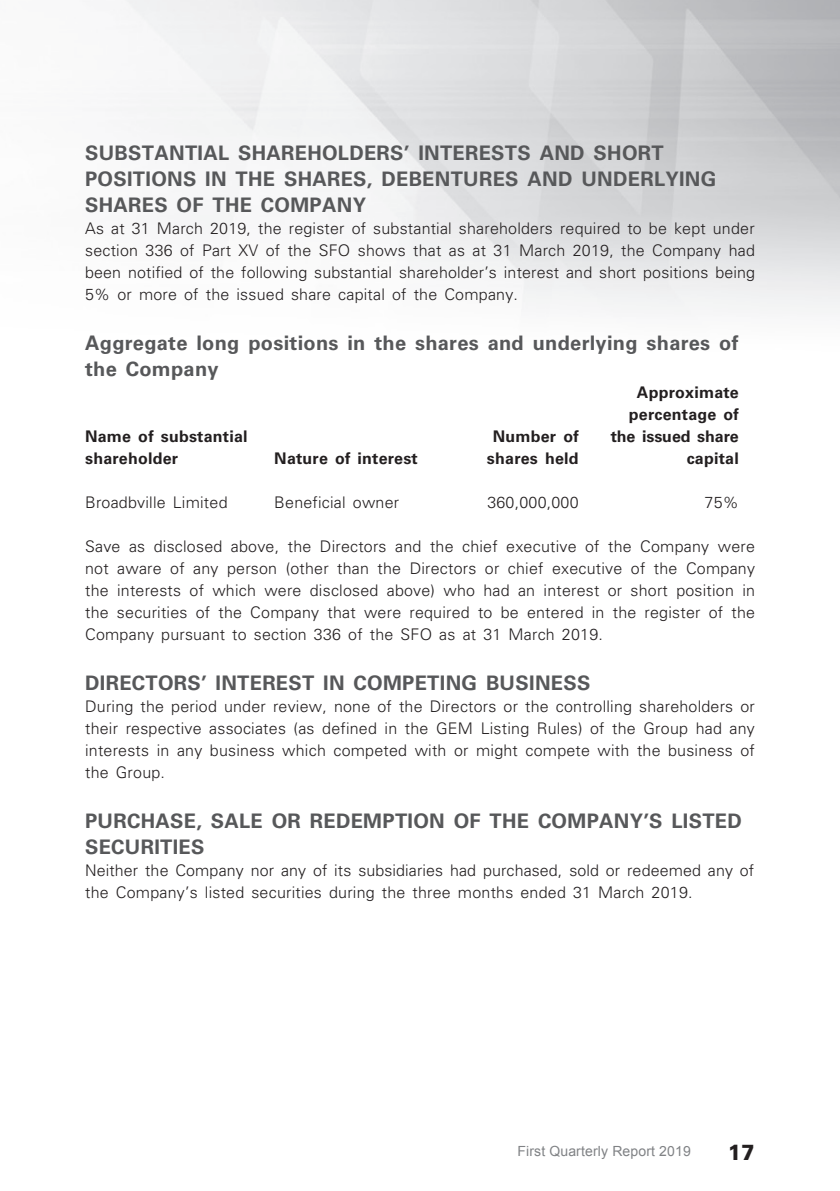
<style>
.page{position:relative;width:840px;height:1191px;background:#fff}
.page>*{position:absolute;margin:0;border:0;box-sizing:border-box;transform-origin:0 0}
.t1{font:900 22px "Univers LT Std";color:#231f20;scale:.9 1}
._03_H1{font:700 20px/26px "Univers LT Std";letter-spacing:.015em;color:#57585a}
._04___H2{font:700 20px/26px "Univers LT Std";letter-spacing:.015em;color:#57585a}
._11_P0{font:300 16px/22px "Univers LT Std";letter-spacing:.015em;color:#231f20;text-align:justify}
._01_Body_Text{font:700 16px/22px "Univers LT Std";letter-spacing:.015em;color:#231f20;text-align:center}
._15_Table_Stub{font:700 16px/22px "Univers LT Std";letter-spacing:.015em;color:#231f20}
._15_Table_Stub-2{font:300 16px "Univers LT Std";letter-spacing:.015em;color:#231f20}
._01_Body_Text-2{font:300 16px "Univers LT Std";letter-spacing:.015em;color:#231f20}
.t2{font:14px "Arial";letter-spacing:.01em;color:#808285}
</style>
<div class="page">
<p class="_03_H1" style="left:85px;top:140px;width:632px">SUBSTANTIAL SHAREHOLDERS’ INTERESTS AND SHORT<br>POSITIONS IN THE SHARES, DEBENTURES AND UNDERLYING<br>SHARES OF THE COMPANY</p>
<p class="_11_P0" style="left:85px;top:217px;width:671px">As at 31 March 2019, the register of substantial shareholders required to be kept under section 336 of Part XV of the SFO shows that as at 31 March 2019, the Company had been notified of the following substantial shareholder’s interest and short positions being 5% or more of the issued share capital of the Company.</p>
<p class="_04___H2" style="left:85px;top:330px;width:654px">Aggregate long positions in the shares and underlying shares of the Company</p>
<p class="_15_Table_Stub" style="left:85px;top:426px;width:164px">Name of substantial shareholder</p>
<p class="_15_Table_Stub" style="left:274px;top:448px;width:145px">Nature of interest</p>
<p class="_01_Body_Text" style="left:486px;top:426px;width:93px">Number of shares held</p>
<p class="_01_Body_Text" style="left:610px;top:382px;width:130px;text-align:right">Approximate percentage of the issued share capital</p>
<p class="_15_Table_Stub-2" style="left:85px;top:493px;width:144px">Broadbville Limited</p>
<p class="_15_Table_Stub-2" style="left:274px;top:493px;width:126px">Beneficial owner</p>
<p class="_01_Body_Text-2" style="left:487px;top:493px;width:93px">360,000,000</p>
<p class="_01_Body_Text-2" style="left:704px;top:493px;width:36px">75%</p>
<p class="_11_P0" style="left:85px;top:535px;width:671px">Save as disclosed above, the Directors and the chief executive of the Company were not aware of any person (other than the Directors or chief executive of the Company the interests of which were disclosed above) who had an interest or short position in the securities of the Company that were required to be entered in the register of the Company pursuant to section 336 of the SFO as at 31 March 2019.</p>
<p class="_03_H1" style="left:85px;top:670px;width:506px">DIRECTORS’ INTEREST IN COMPETING BUSINESS</p>
<p class="_11_P0" style="left:85px;top:695px;width:671px">During the period under review, none of the Directors or the controlling shareholders or their respective associates (as defined in the GEM Listing Rules) of the Group had any interests in any business which competed with or might compete with the business of the Group.</p>
<p class="_03_H1" style="left:85px;top:808px;width:658px">PURCHASE, SALE OR REDEMPTION OF THE COMPANY’S LISTED<br>SECURITIES</p>
<p class="_11_P0" style="left:85px;top:859px;width:670px">Neither the Company nor any of its subsidiaries had purchased, sold or redeemed any of the Company’s listed securities during the three months ended 31 March 2019.</p>
<p class="t2" style="left:517px;top:1141px;width:175px">First Quarterly Report 2019</p>
<h1 class="t1" style="left:727px;top:1137px;width:31px">17</h1>
</div>
